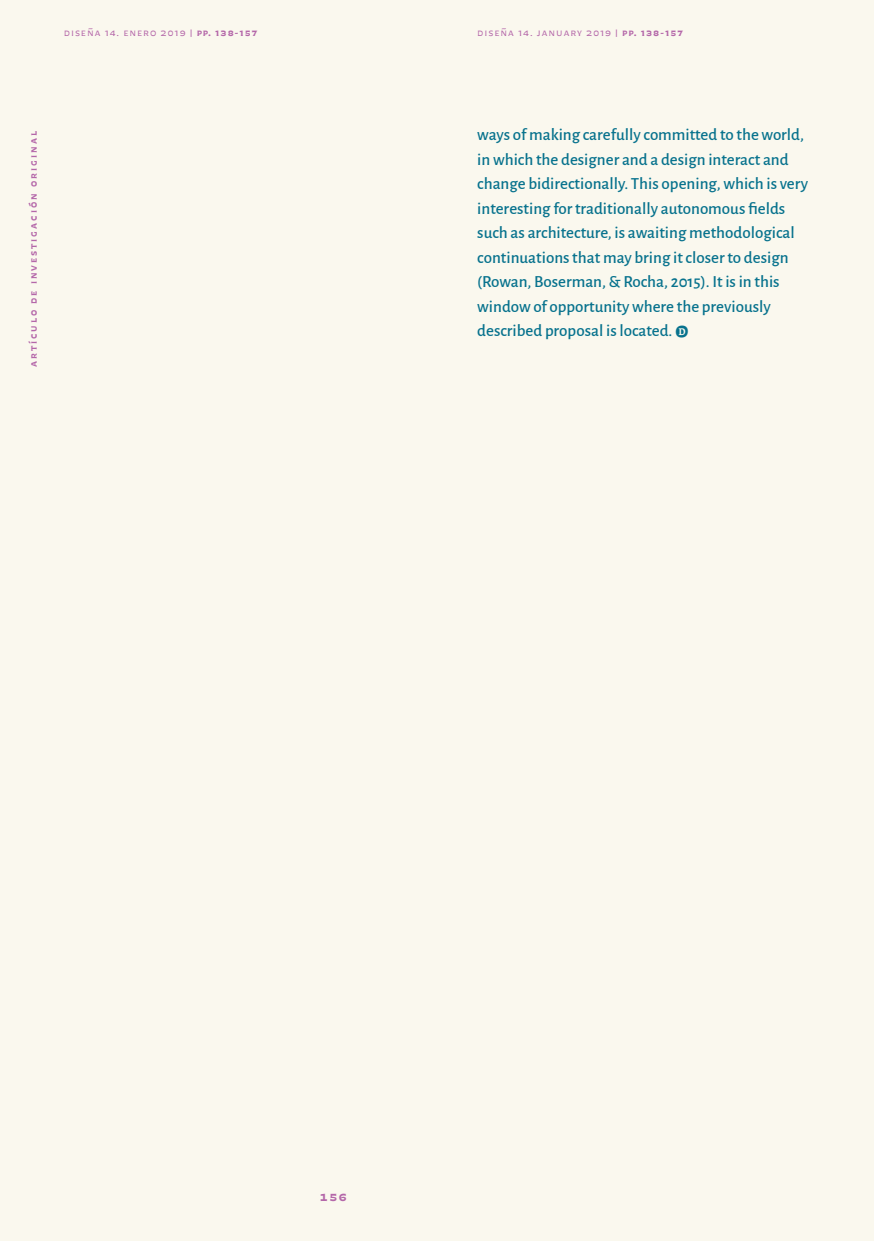
<style>
.page{position:relative;width:874px;height:1241px;background:#fff}
.page>*{position:absolute;margin:0;border:0;box-sizing:border-box;transform-origin:0 0}
.t1{font:500 16.97px/24.5px "Alegreya Sans";color:#07728d}
.t2{font:14px "Chercan Negra";color:#b467a9}
.t3{font:10.5px "Chercan Gris";letter-spacing:.08em;color:#b467a9}
.t4{font:10.5px "Chercan Negra";letter-spacing:.19em;color:#b467a9}
.s1{font-family:"Chercan Negra"}
</style>
<div class="page">
<div style="left:0;top:0;width:873px;height:1240px;background:#faf8ee"></div>
<p class="t3" style="left:64px;top:23px;width:195px">diseña 14. enero 2019 | <span class="s1">pp. 138-157</span></p>
<p class="t3" style="left:477px;top:23px;width:207px">diseña 14. january 2019 | <span class="s1">pp. 138-157</span></p>
<p class="t4" style="left:23px;top:367px;width:237px;rotate:-90deg">artículo de investigación original</p>
<p class="t1" style="left:477px;top:121px;width:332px">ways of making carefully committed to the world, in which the designer and a design interact and change bidirectionally. This opening, which is very interesting for traditionally autonomous fields such as architecture, is awaiting methodological continuations that may bring it closer to design (Rowan, Boserman, &amp; Rocha, 2015). It is in this window of opportunity where the previously described proposal is located.</p>
<p class="t2" style="left:319px;top:1182px;width:29px">156</p>
</div>
